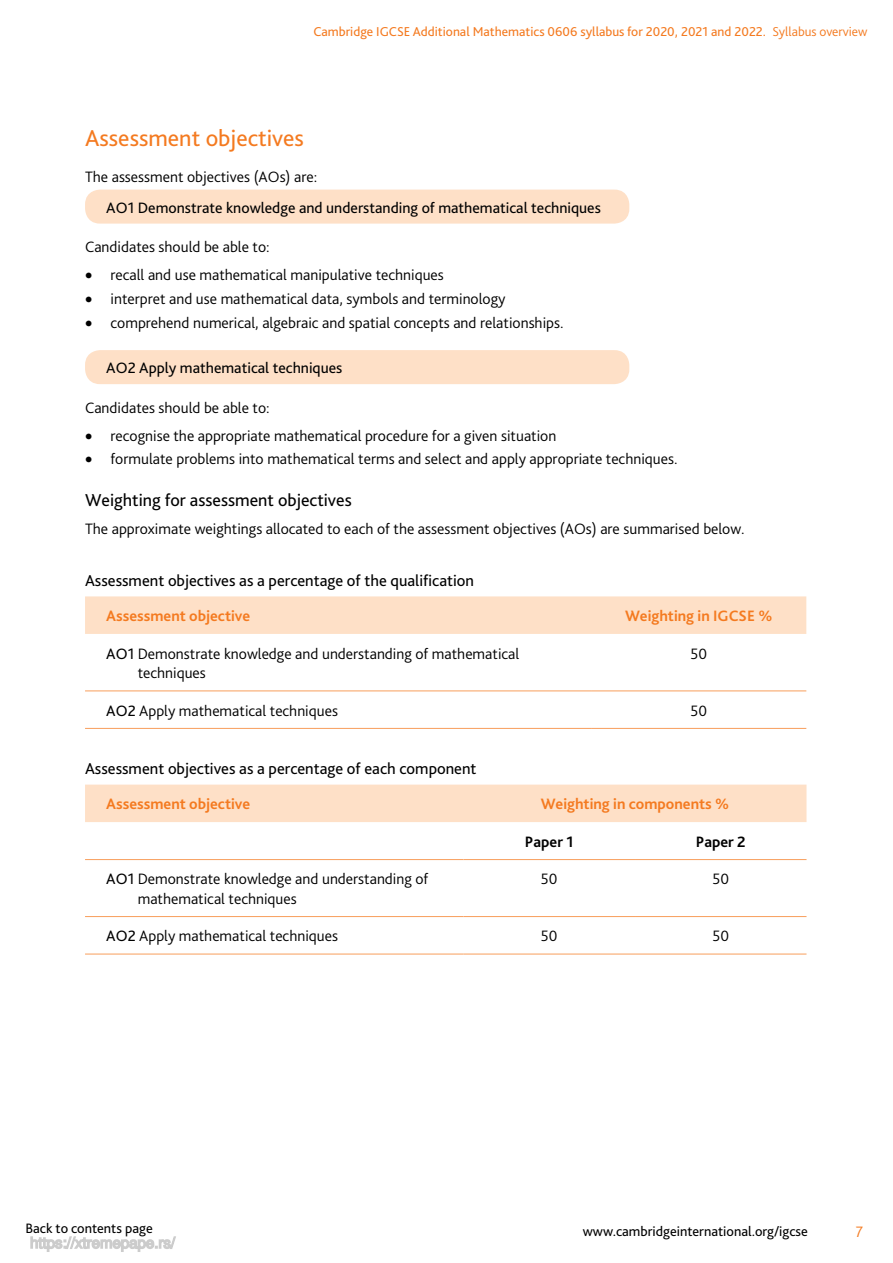
<style>
.page{position:relative;width:893px;height:1263px;background:#fff}
.page>*{position:absolute;margin:0;border:0;box-sizing:border-box;transform-origin:0 0}
.t1{font:24px "Bliss Pro";color:#f47a20}
.t2{font:18px "Bliss Pro";color:#000}
.t3{font:16.5px "Bliss Pro";color:#000}
.t4{font:300 15.75px/19.5px "Bliss Pro";color:#000}
.t5{font:15.75px "Bliss Pro";color:#000}
.t6{font:700 15.75px "Bliss Pro";color:#f47a20}
.t7{font:700 15.75px "Bliss Pro";color:#000}
.t8{font:300 15.75px "Bliss Pro";color:#f47a20}
.t9{font:14.25px "Bliss Pro";color:#000}
.t10{font:13.5px "Bliss Pro";color:#f47a20}
.s1{font-weight:300}
.s2{font-weight:400}
</style>
<div class="page">
<div style="left:85px;top:190px;width:544px;height:34px;background:#fee0c7;border-radius:15px"></div>
<div style="left:85px;top:350px;width:544px;height:34px;background:#fee0c7;border-radius:15px"></div>
<div style="left:85px;top:596px;width:721px;height:38px;background:#fee0c7"></div>
<hr style="left:85px;top:691px;width:506px;height:1px;background:#f89e5c">
<hr style="left:591px;top:691px;width:215px;height:1px;background:#f89e5c">
<hr style="left:85px;top:728px;width:506px;height:1px;background:#f89e5c">
<hr style="left:591px;top:728px;width:215px;height:1px;background:#f89e5c">
<div style="left:85px;top:785px;width:721px;height:37px;background:#fee0c7"></div>
<hr style="left:85px;top:859px;width:378px;height:1px;background:#f89e5c">
<hr style="left:463px;top:859px;width:172px;height:1px;background:#f89e5c">
<hr style="left:635px;top:859px;width:171px;height:1px;background:#f89e5c">
<hr style="left:85px;top:916px;width:378px;height:1px;background:#f89e5c">
<hr style="left:463px;top:916px;width:172px;height:1px;background:#f89e5c">
<hr style="left:635px;top:916px;width:171px;height:1px;background:#f89e5c">
<hr style="left:85px;top:954px;width:378px;height:1px;background:#f89e5c">
<hr style="left:463px;top:954px;width:172px;height:1px;background:#f89e5c">
<hr style="left:635px;top:954px;width:171px;height:1px;background:#f89e5c">
<svg style="left:30px;top:1236px;width:146px;height:16px"></svg>
<p class="t10" style="left:313px;top:26px;width:556px">Cambridge IGCSE Additional Mathematics 0606 syllabus for 2020, 2021 and 2022. <span class="s1">Syllabus overview</span></p>
<h1 class="t1" style="left:85px;top:129px;width:220px">Assessment objectives</h1>
<p class="t4" style="left:85px;top:168px;width:234px">The assessment objectives (AOs) are:</p>
<p class="t5" style="left:106px;top:201px;width:496px">AO1 Demonstrate knowledge and understanding of mathematical techniques</p>
<p class="t4" style="left:85px;top:238px;width:186px">Candidates should be able to:</p>
<p class="t4" style="left:85px;top:266px;width:360px">• recall and use mathematical manipulative techniques</p>
<p class="t4" style="left:85px;top:290px;width:422px">• interpret and use mathematical data, symbols and terminology</p>
<p class="t4" style="left:85px;top:314px;width:480px">• comprehend numerical, algebraic and spatial concepts and relationships.</p>
<p class="t5" style="left:106px;top:362px;width:238px">AO2 Apply mathematical techniques</p>
<p class="t4" style="left:85px;top:399px;width:186px">Candidates should be able to:</p>
<p class="t4" style="left:85px;top:427px;width:473px">• recognise the appropriate mathematical procedure for a given situation</p>
<p class="t4" style="left:85px;top:450px;width:594px">• formulate problems into mathematical terms and select and apply appropriate techniques.</p>
<p class="t2" style="left:85px;top:493px;width:268px">Weighting for assessment objectives</p>
<p class="t4" style="left:85px;top:520px;width:661px">The approximate weightings allocated to each of the assessment objectives (AOs) are summarised below.</p>
<p class="t3" style="left:85px;top:574px;width:390px">Assessment objectives as a percentage of the qualification</p>
<p class="t6" style="left:106px;top:609px;width:145px">Assessment objective</p>
<p class="t6" style="left:625px;top:609px;width:149px">Weighting in IGCSE %</p>
<p class="t4" style="left:138px;top:645px;width:383px;text-indent:-31px"><span class="s2">AO1</span> Demonstrate knowledge and understanding of mathematical techniques</p>
<p class="t4" style="left:690px;top:645px;width:18px">50</p>
<p class="t4" style="left:106px;top:702px;width:233px"><span class="s2">AO2</span> Apply mathematical techniques</p>
<p class="t4" style="left:690px;top:702px;width:18px">50</p>
<p class="t3" style="left:85px;top:762px;width:393px">Assessment objectives as a percentage of each component</p>
<p class="t6" style="left:106px;top:797px;width:145px">Assessment objective</p>
<p class="t6" style="left:541px;top:797px;width:190px">Weighting in components %</p>
<p class="t7" style="left:525px;top:835px;width:50px">Paper 1</p>
<p class="t7" style="left:696px;top:835px;width:52px">Paper 2</p>
<p class="t4" style="left:138px;top:870px;width:292px;text-indent:-31px"><span class="s2">AO1</span> Demonstrate knowledge and understanding of mathematical techniques</p>
<p class="t4" style="left:541px;top:870px;width:18px">50</p>
<p class="t4" style="left:712px;top:870px;width:18px">50</p>
<p class="t4" style="left:106px;top:927px;width:233px"><span class="s2">AO2</span> Apply mathematical techniques</p>
<p class="t4" style="left:541px;top:927px;width:18px">50</p>
<p class="t4" style="left:712px;top:927px;width:18px">50</p>
<p class="t9" style="left:26px;top:1223px;width:129px">Back to contents page</p>
<p class="t9" style="left:583px;top:1225px;width:227px">www.cambridgeinternational.org/igcse</p>
<p class="t8" style="left:856px;top:1224px;width:9px">7</p>
</div>
